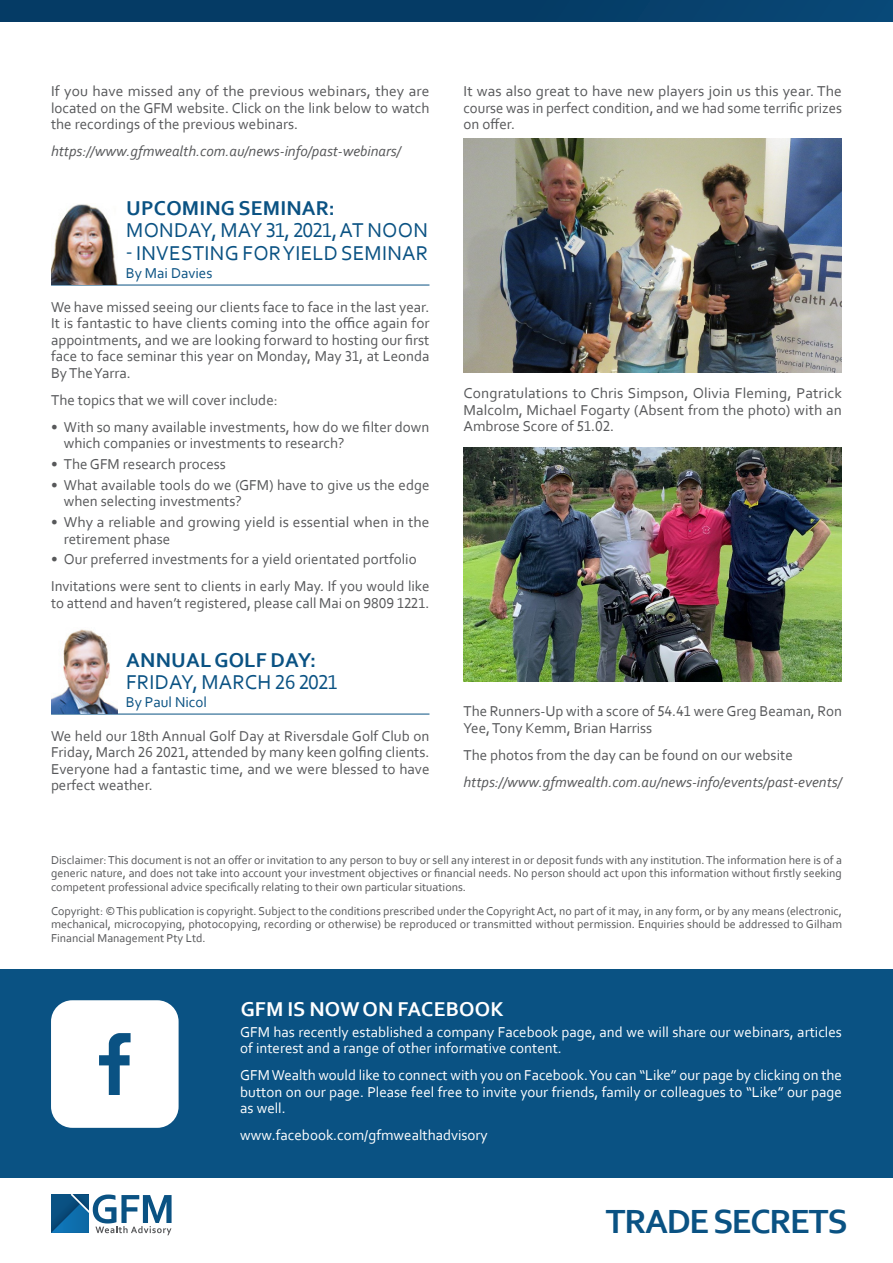
<style>
.page{position:relative;width:893px;height:1263px;background:#fff}
.page>*{position:absolute;margin:0;border:0;box-sizing:border-box;transform-origin:0 0}
.t1{font:700 35.1px "Corbel";letter-spacing:-.04em;color:#0a5283}
.Section_Titles__3_Li{font:21px/22.5px "Corbel GFM Custom";letter-spacing:.01em;color:#0a5283}
.Section_Titles__1_Li{font:700 21px "Corbel GFM Custom";letter-spacing:.01em;color:#fff}
.Body_Copy{font:15px/16.5px "Corbel GFM Custom";color:#57585a;text-align:justify}
.Body_Copy-2{font:15px/16.5px "Corbel GFM Custom";color:#fff}
.Body_Copy-3{font:italic 15px "Corbel GFM Custom";color:#57585a}
.Section_Author{font:15px "Corbel GFM Custom";color:#0a5283}
.Disclaimer{font:12px/13.5px "Corbel GFM Custom";color:#57585a;text-align:justify}
.s1{font-weight:700}
</style>
<div class="page">
<img style="left:463px;top:139px;width:379px;height:234px">
<img style="left:463px;top:447px;width:379px;height:234px">
<div style="left:0;top:0;width:893px;height:21px;background:linear-gradient(to right,#043860,#084471)"></div>
<hr style="left:51px;top:285px;width:378px;height:1px;background:#0a5283">
<img style="left:51px;top:204px;width:66px;height:81px">
<svg style="left:51px;top:1194px;width:121px;height:41px"></svg>
<div style="left:0;top:969px;width:893px;height:209px;background:#0a5283"></div>
<svg style="left:51px;top:1000px;width:128px;height:128px;background:#e9eff4"></svg>
<hr style="left:51px;top:714px;width:378px;height:1px;background:#0a5283">
<img style="left:51px;top:629px;width:66px;height:85px">
<p class="Body_Copy" style="left:51px;top:83px;width:380px">If you have missed any of the previous webinars, they are located on the GFM website. Click on the link below to watch the recordings of the previous webinars.</p>
<p class="Body_Copy-3" style="left:51px;top:142px;width:351px">https://www.gfmwealth.com.au/news-info/past-webinars/</p>
<p class="Section_Titles__3_Li" style="left:126px;top:196px;width:303px"><span class="s1">UPCOMING SEMINAR:<br></span>MONDAY, MAY 31, 2021, AT NOON</p>
<p class="Section_Titles__3_Li" style="left:126px;top:241px;width:304px">- INVESTING FOR YIELD SEMINAR</p>
<p class="Section_Author" style="left:126px;top:264px;width:88px">By Mai Davies</p>
<p class="Body_Copy" style="left:51px;top:298px;width:380px">We have missed seeing our clients face to face in the last year.<br>It is fantastic to have clients coming into the office again for appointments, and we are looking forward to hosting our first face to face seminar this year on Monday, May 31, at Leonda By The Yarra.</p>
<p class="Body_Copy" style="left:51px;top:391px;width:228px">The topics that we will cover include:</p>
<p class="Body_Copy" style="left:64px;top:418px;width:367px;text-indent:-13px">• With so many available investments, how do we filter down which companies or investments to research?</p>
<p class="Body_Copy" style="left:51px;top:455px;width:176px">• The GFM research process</p>
<p class="Body_Copy" style="left:64px;top:476px;width:367px;text-indent:-13px">• What available tools do we (GFM) have to give us the edge when selecting investments?</p>
<p class="Body_Copy" style="left:64px;top:513px;width:367px;text-indent:-13px">• Why a reliable and growing yield is essential when in the retirement phase</p>
<p class="Body_Copy" style="left:51px;top:551px;width:367px">• Our preferred investments for a yield orientated portfolio</p>
<p class="Body_Copy" style="left:51px;top:578px;width:380px">Invitations were sent to clients in early May. If you would like to attend and haven’t registered, please call Mai on 9809 1221.</p>
<p class="Section_Titles__3_Li" style="left:126px;top:648px;width:213px"><span class="s1">ANNUAL GOLF DAY:<br></span>FRIDAY, MARCH 26 2021</p>
<p class="Section_Author" style="left:126px;top:693px;width:83px">By Paul Nicol</p>
<p class="Body_Copy" style="left:51px;top:727px;width:380px">We held our 18th Annual Golf Day at Riversdale Golf Club on Friday, March 26 2021, attended by many keen golfing clients.<br>Everyone had a fantastic time, and we were blessed to have perfect weather.</p>
<p class="Body_Copy" style="left:463px;top:83px;width:380px">It was also great to have new players join us this year. The course was in perfect condition, and we had some terrific prizes on offer.</p>
<p class="Body_Copy" style="left:463px;top:384px;width:380px">Congratulations to Chris Simpson, Olivia Fleming, Patrick Malcolm, Michael Fogarty (Absent from the photo) with an Ambrose Score of 51.02.</p>
<p class="Body_Copy" style="left:463px;top:703px;width:380px">The Runners-Up with a score of 54.41 were Greg Beaman, Ron<br>Yee, Tony Kemm, Brian Harriss</p>
<p class="Body_Copy" style="left:463px;top:746px;width:331px">The photos from the day can be found on our website</p>
<p class="Body_Copy-3" style="left:463px;top:773px;width:380px">https://www.gfmwealth.com.au/news-info/events/past-events/</p>
<p class="Disclaimer" style="left:51px;top:853px;width:792px">Disclaimer: This document is not an offer or invitation to any person to buy or sell any interest in or deposit funds with any institution. The information here is of a generic nature, and does not take into account your investment objectives or financial needs. No person should act upon this information without firstly seeking competent professional advice specifically relating to their own particular situations.</p>
<p class="Disclaimer" style="left:51px;top:904px;width:792px">Copyright: © This publication is copyright. Subject to the conditions prescribed under the Copyright Act, no part of it may, in any form, or by any means (electronic, mechanical, microcopying, photocopying, recording or otherwise) be reproduced or transmitted without permission. Enquiries should be addressed to Gilham Financial Management Pty Ltd.</p>
<p class="Section_Titles__1_Li" style="left:241px;top:996px;width:264px">GFM IS NOW ON FACEBOOK</p>
<p class="Body_Copy-2" style="left:240px;top:1023px;width:603px">GFM has recently established a company Facebook page, and we will share our webinars, articles of interest and a range of other informative content.</p>
<p class="Body_Copy-2" style="left:240px;top:1067px;width:603px;text-align:justify">GFM Wealth would like to connect with you on Facebook. You can “Like” our page by clicking on the button on our page. Please feel free to invite your friends, family or colleagues to “Like” our page as well.</p>
<p class="Body_Copy-2" style="left:240px;top:1127px;width:249px">www.facebook.com/gfmwealthadvisory</p>
<p class="t1" style="left:606px;top:1200px;width:243px">TRADE SECRETS</p>
</div>
